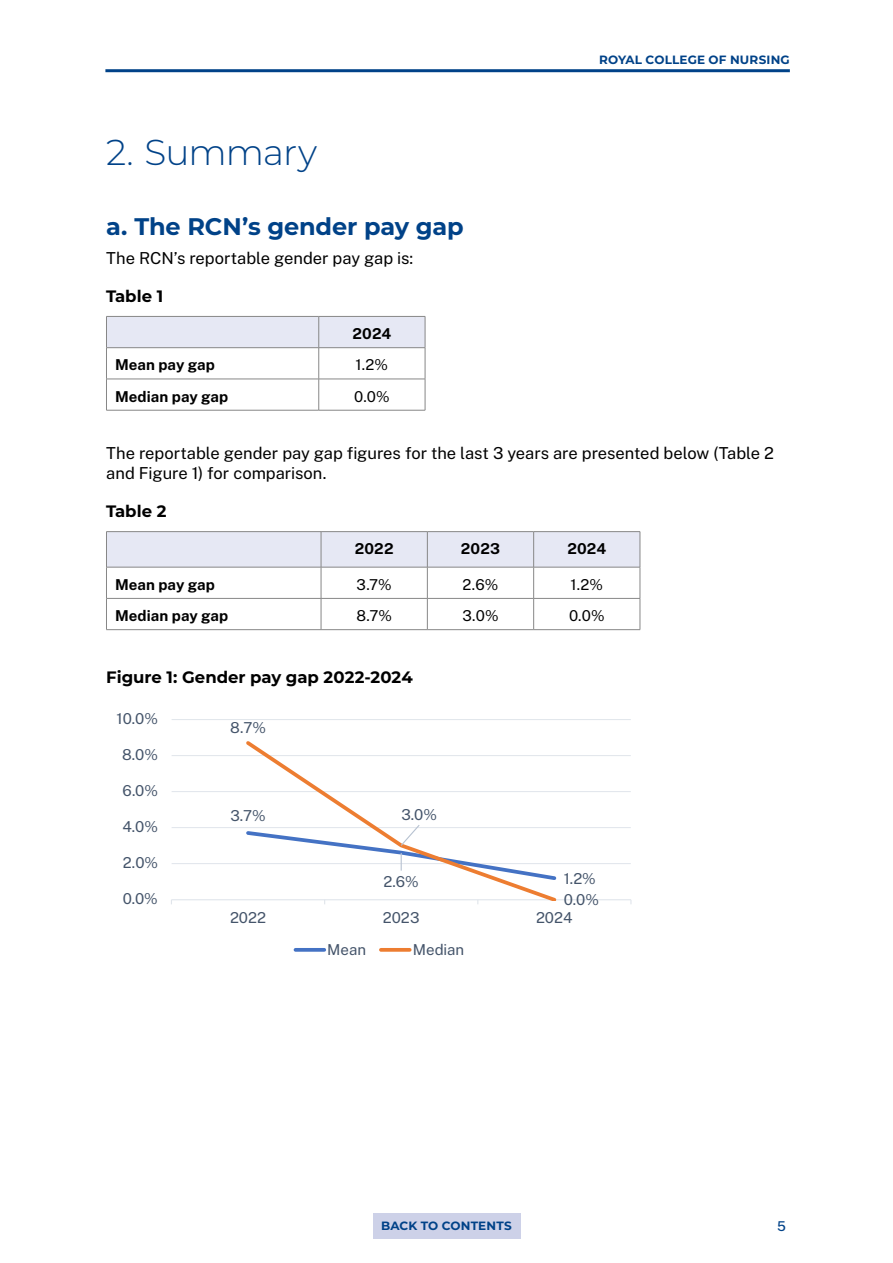
<style>
.page{position:relative;width:893px;height:1263px;background:#fff}
.page>*{position:absolute;margin:0;border:0;box-sizing:border-box;transform-origin:0 0}
.t1{font:300 36px "Montserrat";letter-spacing:-.025em;color:#004288}
.t2{font:700 24px "Montserrat";letter-spacing:-.005em;color:#004288}
.t3{font:16.5px/20.2px "Public Sans";color:#000}
.t4{font:700 16.5px "Montserrat";color:#000}
.t5{font:15px "Public Sans";color:#44546a}
.t6{font:700 15px "Public Sans";letter-spacing:.005em;color:#000}
.t7{font:15px "Public Sans";color:#000}
.t8{font:500 13.5px "Public Sans";color:#004288}
.t9{font:700 12px "Montserrat";letter-spacing:.015em;color:#004288}
</style>
<div class="page">
<div style="left:373px;top:1213px;width:147px;height:25px;background:#cdd1e8"></div>
<hr style="left:105px;top:69px;width:685px;height:3px;background:#004288">
<div style="left:107px;top:317px;width:318px;height:30px;background:#e6e8f4"></div>
<hr style="left:106px;top:316px;width:213px;height:1px;background:#878787">
<hr style="left:106px;top:317px;width:1px;height:30px;background:#878787">
<hr style="left:319px;top:316px;width:106px;height:1px;background:#878787">
<hr style="left:318px;top:317px;width:1px;height:30px;background:#878787">
<hr style="left:425px;top:317px;width:1px;height:30px;background:#878787">
<hr style="left:106px;top:347px;width:213px;height:1px;background:#878787">
<hr style="left:106px;top:348px;width:1px;height:31px;background:#878787">
<hr style="left:319px;top:347px;width:106px;height:1px;background:#878787">
<hr style="left:318px;top:348px;width:1px;height:31px;background:#878787">
<hr style="left:425px;top:348px;width:1px;height:31px;background:#878787">
<hr style="left:106px;top:379px;width:213px;height:1px;background:#878787">
<hr style="left:106px;top:379px;width:1px;height:31px;background:#878787">
<hr style="left:319px;top:379px;width:106px;height:1px;background:#878787">
<hr style="left:318px;top:379px;width:1px;height:31px;background:#878787">
<hr style="left:425px;top:379px;width:1px;height:31px;background:#878787">
<hr style="left:106px;top:410px;width:213px;height:1px;background:#878787">
<hr style="left:319px;top:410px;width:106px;height:1px;background:#878787">
<div style="left:107px;top:532px;width:533px;height:35px;background:#e6e8f4"></div>
<hr style="left:106px;top:531px;width:215px;height:1px;background:#878787">
<hr style="left:106px;top:532px;width:1px;height:35px;background:#878787">
<hr style="left:321px;top:531px;width:106px;height:1px;background:#878787">
<hr style="left:321px;top:532px;width:1px;height:35px;background:#878787">
<hr style="left:427px;top:531px;width:107px;height:1px;background:#878787">
<hr style="left:427px;top:532px;width:1px;height:35px;background:#878787">
<hr style="left:534px;top:531px;width:106px;height:1px;background:#878787">
<hr style="left:533px;top:532px;width:1px;height:35px;background:#878787">
<hr style="left:640px;top:532px;width:1px;height:35px;background:#878787">
<hr style="left:106px;top:567px;width:215px;height:1px;background:#878787">
<hr style="left:106px;top:567px;width:1px;height:31px;background:#878787">
<hr style="left:321px;top:567px;width:106px;height:1px;background:#878787">
<hr style="left:321px;top:567px;width:1px;height:31px;background:#878787">
<hr style="left:427px;top:567px;width:107px;height:1px;background:#878787">
<hr style="left:427px;top:567px;width:1px;height:31px;background:#878787">
<hr style="left:534px;top:567px;width:106px;height:1px;background:#878787">
<hr style="left:533px;top:567px;width:1px;height:31px;background:#878787">
<hr style="left:640px;top:567px;width:1px;height:31px;background:#878787">
<hr style="left:106px;top:598px;width:215px;height:1px;background:#878787">
<hr style="left:106px;top:599px;width:1px;height:30px;background:#878787">
<hr style="left:321px;top:598px;width:106px;height:1px;background:#878787">
<hr style="left:321px;top:599px;width:1px;height:30px;background:#878787">
<hr style="left:427px;top:598px;width:107px;height:1px;background:#878787">
<hr style="left:427px;top:599px;width:1px;height:30px;background:#878787">
<hr style="left:534px;top:598px;width:106px;height:1px;background:#878787">
<hr style="left:533px;top:599px;width:1px;height:30px;background:#878787">
<hr style="left:640px;top:599px;width:1px;height:30px;background:#878787">
<hr style="left:106px;top:629px;width:215px;height:1px;background:#878787">
<hr style="left:321px;top:629px;width:106px;height:1px;background:#878787">
<hr style="left:427px;top:629px;width:107px;height:1px;background:#878787">
<hr style="left:534px;top:629px;width:106px;height:1px;background:#878787">
<hr style="left:172px;top:863px;width:459px;height:1px;background:#e0e5eb">
<hr style="left:172px;top:827px;width:459px;height:1px;background:#e0e5eb">
<hr style="left:172px;top:791px;width:459px;height:1px;background:#e0e5eb">
<hr style="left:172px;top:755px;width:459px;height:1px;background:#e0e5eb">
<hr style="left:172px;top:719px;width:459px;height:1px;background:#e0e5eb">
<hr style="left:171px;top:899px;width:460px;height:1px;background:#e0e5eb">
<svg style="left:243px;top:741px;width:316px;height:160px"></svg>
<svg style="left:244px;top:823px;width:315px;height:59px"></svg>
<svg style="left:295px;top:948px;width:29px;height:4px"></svg>
<svg style="left:381px;top:948px;width:29px;height:4px"></svg>
<h1 class="t1" style="left:106px;top:128px;width:212px">2. Summary</h1>
<h2 class="t2" style="left:106px;top:209px;width:359px">a. The RCN’s gender pay gap</h2>
<p class="t3" style="left:106px;top:247px;width:308px">The RCN’s reportable gender pay gap is:</p>
<p class="t4" style="left:106px;top:284px;width:58px">Table 1</p>
<p class="t6" style="left:352px;top:323px;width:40px">2024</p>
<p class="t6" style="left:115px;top:354px;width:101px">Mean pay gap</p>
<p class="t7" style="left:356px;top:354px;width:34px">1.2%</p>
<p class="t6" style="left:115px;top:385px;width:115px">Median pay gap</p>
<p class="t7" style="left:354px;top:386px;width:37px">0.0%</p>
<p class="t9" style="left:599px;top:51px;width:192px">ROYAL COLLEGE OF NURSING</p>
<p class="t3" style="left:106px;top:442px;width:669px">The reportable gender pay gap figures for the last 3 years are presented below (Table 2 and Figure 1) for comparison.</p>
<p class="t4" style="left:106px;top:499px;width:62px">Table 2</p>
<p class="t6" style="left:355px;top:538px;width:40px">2022</p>
<p class="t6" style="left:461px;top:538px;width:41px">2023</p>
<p class="t6" style="left:567px;top:538px;width:40px">2024</p>
<p class="t6" style="left:115px;top:573px;width:101px">Mean pay gap</p>
<p class="t7" style="left:357px;top:574px;width:37px">3.7%</p>
<p class="t7" style="left:463px;top:574px;width:37px">2.6%</p>
<p class="t7" style="left:570px;top:574px;width:34px">1.2%</p>
<p class="t6" style="left:115px;top:605px;width:115px">Median pay gap</p>
<p class="t7" style="left:356px;top:605px;width:37px">8.7%</p>
<p class="t7" style="left:462px;top:605px;width:38px">3.0%</p>
<p class="t7" style="left:569px;top:605px;width:37px">0.0%</p>
<p class="t4" style="left:106px;top:665px;width:308px">Figure 1: Gender pay gap 2022-2024</p>
<p class="t5" style="left:117px;top:708px;width:43px">10.0%</p>
<p class="t5" style="left:122px;top:744px;width:37px">8.0%</p>
<p class="t5" style="left:123px;top:780px;width:37px">6.0%</p>
<p class="t5" style="left:122px;top:816px;width:37px">4.0%</p>
<p class="t5" style="left:123px;top:852px;width:37px">2.0%</p>
<p class="t5" style="left:230px;top:717px;width:37px">8.7%</p>
<p class="t5" style="left:230px;top:805px;width:37px">3.7%</p>
<p class="t5" style="left:401px;top:804px;width:37px">3.0%</p>
<p class="t5" style="left:384px;top:871px;width:37px">2.6%</p>
<p class="t5" style="left:564px;top:867px;width:34px">1.2%</p>
<p class="t5" style="left:123px;top:888px;width:37px">0.0%</p>
<p class="t5" style="left:564px;top:889px;width:37px">0.0%</p>
<p class="t5" style="left:230px;top:907px;width:38px">2022</p>
<p class="t5" style="left:383px;top:907px;width:38px">2023</p>
<p class="t5" style="left:536px;top:907px;width:38px">2024</p>
<p class="t5" style="left:327px;top:938px;width:40px">Mean</p>
<p class="t5" style="left:413px;top:938px;width:53px">Median</p>
<p class="t9" style="left:381px;top:1217px;width:132px">BACK TO CONTENTS</p>
<p class="t8" style="left:777px;top:1217px;width:10px">5</p>
</div>
